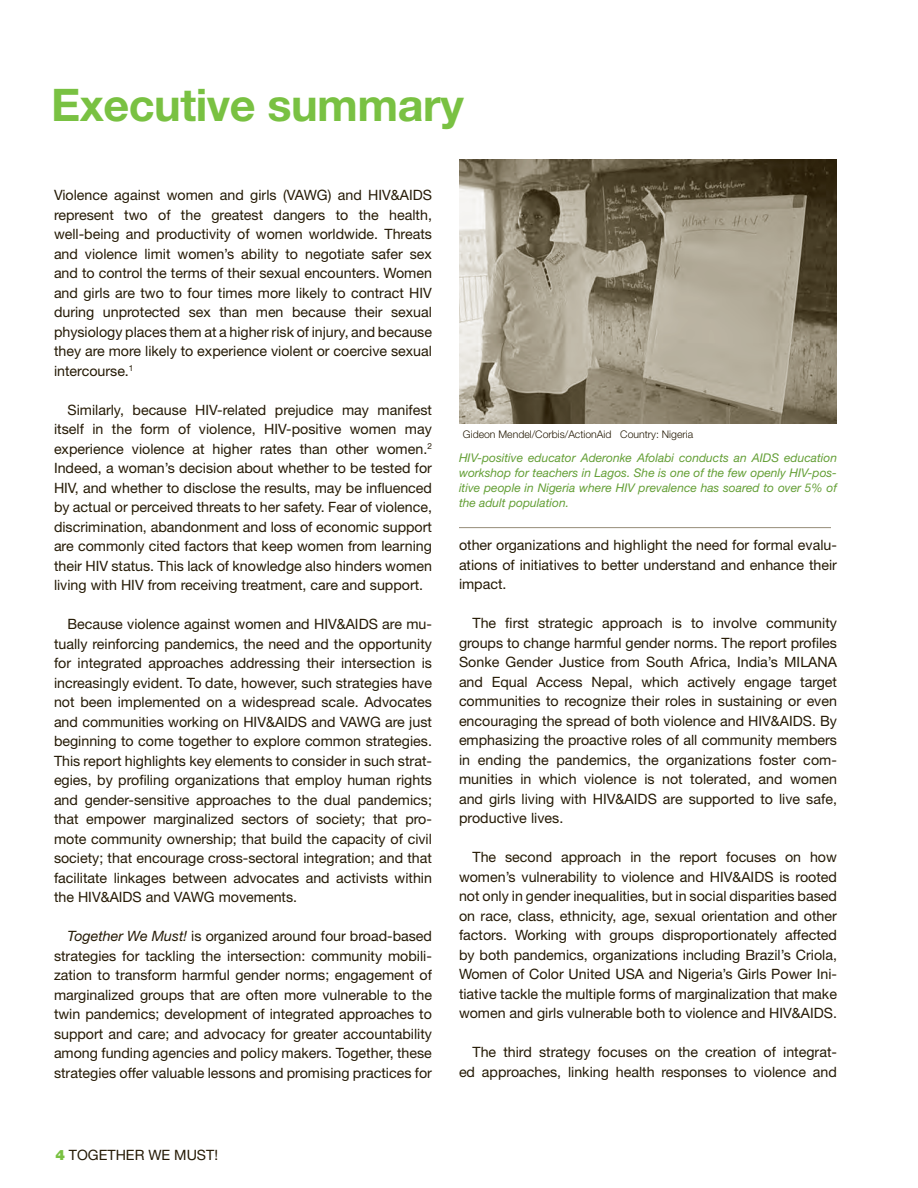
<style>
.page{position:relative;width:918px;height:1188px;background:#fff}
.page>*{position:absolute;margin:0;border:0;box-sizing:border-box;transform-origin:0 0}
.Chapter_Header{font:700 45px "Helvetica Neue";letter-spacing:-.01em;color:#79c142}
.t1{font:14.25px/19.5px "Helvetica Neue";color:#251a05;text-align:justify}
.Photo_Caption{font:italic 12px/15px "Helvetica Neue";color:#649f36;text-align:justify}
.Photo_Credtits{font:300 10.5px "Helvetica Neue";color:#251a05}
.s1{font-style:italic}
.s2{font-weight:900;color:#79c142}
</style>
<div class="page">
<img style="left:459px;top:159px;width:378px;height:264px">
<hr style="left:459px;top:527px;width:372px;height:1px;background:#968d78">
<p class="Chapter_Header" style="left:51px;top:77px;width:414px">Executive summary</p>
<p class="t1" style="left:54px;top:185px;width:380px">Violence against women and girls (VAWG) and HIV&amp;AIDS represent two of the greatest dangers to the health, well-being and productivity of women worldwide. Threats and violence limit women’s ability to negotiate safer sex and to control the terms of their sexual encounters. Women and girls are two to four times more likely to contract HIV during unprotected sex than men because their sexual physiology places them at a higher risk of injury, and because they are more likely to experience violent or coercive sexual intercourse.<sup>1</sup></p>
<p class="t1" style="left:54px;top:400px;width:380px;text-indent:13px">Similarly, because HIV-related prejudice may manifest itself in the form of violence, HIV-positive women may experience violence at higher rates than other women.<sup>2<br></sup>Indeed, a woman’s decision about whether to be tested for HIV, and whether to disclose the results, may be influenced by actual or perceived threats to her safety. Fear of violence, discrimination, abandonment and loss of economic support are commonly cited factors that keep women from learning their HIV status. This lack of knowledge also hinders women living with HIV from receiving treatment, care and support.</p>
<p class="t1" style="left:54px;top:614px;width:380px;text-indent:13px">Because violence against women and HIV&amp;AIDS are mu&shy;tually reinforcing pandemics, the need and the opportunity for integrated approaches addressing their intersection is increasingly evident. To date, however, such strategies have not been implemented on a widespread scale. Advocates and communities working on HIV&amp;AIDS and VAWG are just beginning to come together to explore common strategies.<br>This report highlights key elements to consider in such strat&shy;egies, by profiling organizations that employ human rights and gender-sensitive approaches to the dual pandemics; that empower marginalized sectors of society; that pro&shy;mote community ownership; that build the capacity of civil society; that encourage cross-sectoral integration; and that facilitate linkages between advocates and activists within the HIV&amp;AIDS and VAWG movements.</p>
<p class="t1" style="left:54px;top:926px;width:380px;text-indent:13px"><span class="s1">Together We Must!</span> is organized around four broad-based strategies for tackling the intersection: community mobili&shy;zation to transform harmful gender norms; engagement of marginalized groups that are often more vulnerable to the twin pandemics; development of integrated approaches to support and care; and advocacy for greater accountability among funding agencies and policy makers. Together, these strategies offer valuable lessons and promising practices for</p>
<p class="Photo_Credtits" style="left:463px;top:427px;width:232px">Gideon Mendel/Corbis/ActionAid Country: Nigeria</p>
<p class="Photo_Caption" style="left:459px;top:450px;width:380px">HIV-positive educator Aderonke Afolabi conducts an AIDS education workshop for teachers in Lagos. She is one of the few openly HIV-pos&shy;itive people in Nigeria where HIV prevalence has soared to over 5% of the adult population.</p>
<p class="t1" style="left:459px;top:535px;width:379px">other organizations and highlight the need for formal evalu&shy;ations of initiatives to better understand and enhance their impact.</p>
<p class="t1" style="left:459px;top:613px;width:380px;text-indent:13px">The first strategic approach is to involve community groups to change harmful gender norms. The report profiles Sonke Gender Justice from South Africa, India’s MILANA and Equal Access Nepal, which actively engage target communities to recognize their roles in sustaining or even encouraging the spread of both violence and HIV&amp;AIDS. By emphasizing the proactive roles of all community members in ending the pandemics, the organizations foster com&shy;munities in which violence is not tolerated, and women and girls living with HIV&amp;AIDS are supported to live safe, productive lives.</p>
<p class="t1" style="left:459px;top:847px;width:380px;text-indent:13px">The second approach in the report focuses on how women’s vulnerability to violence and HIV&amp;AIDS is rooted not only in gender inequalities, but in social disparities based on race, class, ethnicity, age, sexual orientation and other factors. Working with groups disproportionately affected by both pandemics, organizations including Brazil’s Criola, Women of Color United USA and Nigeria’s Girls Power Ini&shy;tiative tackle the multiple forms of marginalization that make women and girls vulnerable both to violence and HIV&amp;AIDS.</p>
<p class="t1" style="left:459px;top:1042px;width:380px;text-align:right">The third strategy focuses on the creation of integrat&shy;ed approaches, linking health responses to violence and</p>
<p class="t1" style="left:56px;top:1145px;width:164px"><span class="s2">4</span> TOGETHER WE MUST!</p>
</div>
